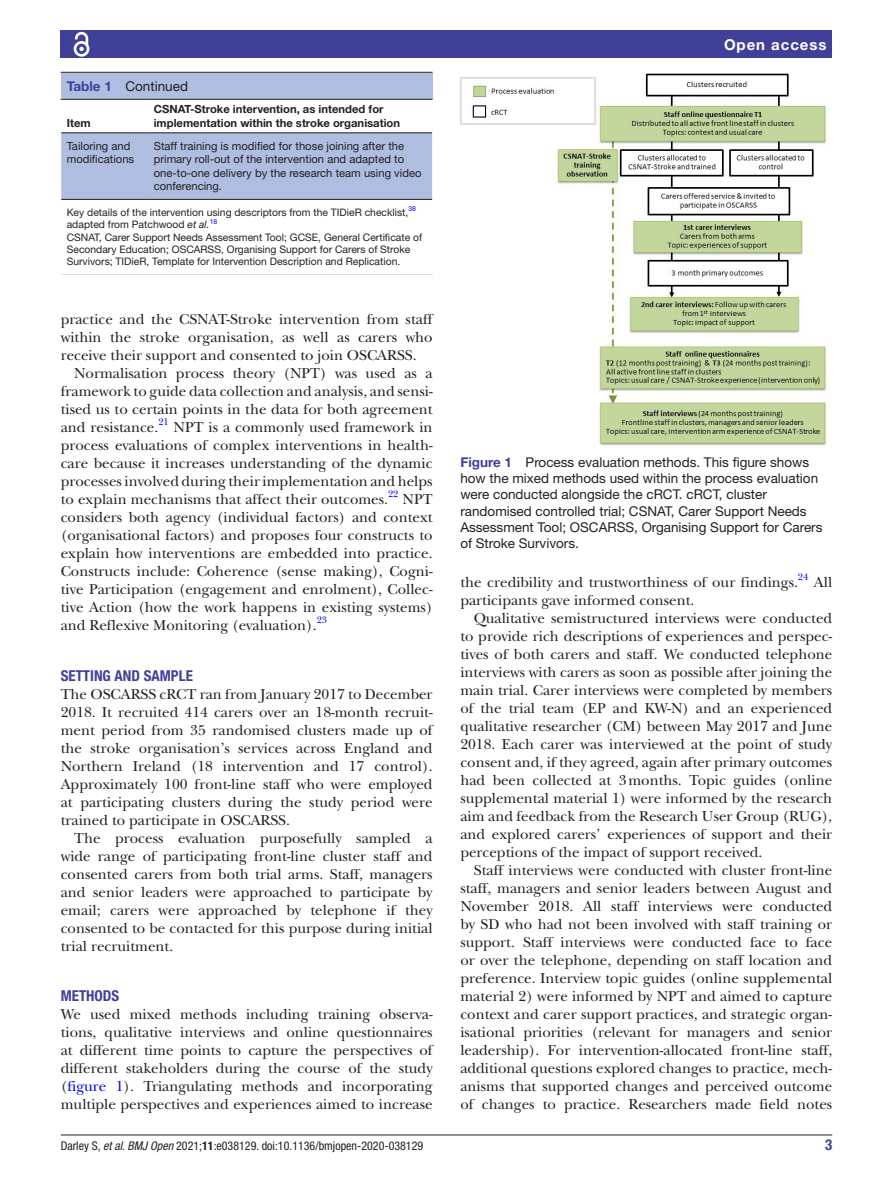
<style>
.page{position:relative;width:893px;height:1191px;background:#fff}
.page>*{position:absolute;margin:0;border:0;box-sizing:border-box;transform-origin:0 0}
.t1{font:15px/18px "New Baskerville";color:#231f20;text-align:justify}
.t2{font:700 condensed 15px "Helvetica Neue LT Std";color:#414099}
.t3{font:700 15px "Helvetica Neue LT Std";letter-spacing:.065em;color:#fff}
.t4{font:13.5px/16.2px "Helvetica Neue LT Std";color:#231f20}
.t5{font:condensed 12px "Helvetica Neue LT Std";color:#231f20}
.t6{font:11.25px/13.5px "Helvetica Neue LT Std";color:#231f20}
.t7{font:700 11.25px/13.5px "Helvetica Neue LT Std";color:#231f20}
.t8{font:10.35px/12.5px "Helvetica Neue LT Std";color:#231f20}
.t9{font:9.9px "New Baskerville";color:#00f}
.t10{font:6.9px "Helvetica Neue LT Std";color:#00f}
.s1{font-weight:700;color:#414099}
.s2{font-style:italic}
.s3{color:#00f}
.s4{font-weight:700}
</style>
<div class="page">
<hr style="left:61px;top:1134px;width:771px;height:1px;background:#231f20">
<div style="left:61px;top:31px;width:771px;height:27px;background:#414099"></div>
<svg style="left:73px;top:31px;width:17px;height:26px"></svg>
<div style="left:61px;top:91px;width:372px;height:183px;background:#afbde1"></div>
<div style="left:61px;top:100px;width:371px;height:174px;background:#fff"></div>
<svg style="left:61px;top:133px;width:371px;height:66px"></svg>
<hr style="left:61px;top:99px;width:87px;height:1px;background:#231f20">
<hr style="left:61px;top:132px;width:87px;height:1px;background:#231f20">
<hr style="left:148px;top:99px;width:285px;height:1px;background:#231f20">
<hr style="left:148px;top:132px;width:284px;height:1px;background:#231f20">
<hr style="left:61px;top:199px;width:87px;height:1px;background:#231f20">
<hr style="left:148px;top:199px;width:284px;height:1px;background:#231f20">
<hr style="left:432px;top:100px;width:1px;height:33px;background:#fff">
<hr style="left:432px;top:133px;width:1px;height:66px;background:#fff">
<hr style="left:432px;top:199px;width:1px;height:75px;background:#fff">
<hr style="left:67px;top:227px;width:366px;height:2px;background:#fff">
<hr style="left:67px;top:265px;width:366px;height:1px;background:#fff">
<div style="left:61px;top:73px;width:372px;height:18px;background:#afbde1"></div>
<hr style="left:61px;top:72px;width:372px;height:1px;background:#231f20">
<img style="left:460px;top:73px;width:371px;height:373px">
<p class="t4" style="left:67px;top:78px;width:123px"><span class="s1">Table 1</span> Continued</p>
<p class="t7" style="left:67px;top:116px;width:25px">Item</p>
<p class="t7" style="left:154px;top:102px;width:248px">CSNAT-Stroke intervention, as intended for implementation within the stroke organisation</p>
<p class="t6" style="left:67px;top:139px;width:69px">Tailoring and modifications</p>
<p class="t6" style="left:154px;top:139px;width:269px">Staff training is modified for those joining after the primary roll-out of the intervention and adapted to one-to-one delivery by the research team using video conferencing.</p>
<p class="t8" style="left:67px;top:206px;width:343px">Key details of the intervention using descriptors from the TIDieR checklist,</p>
<p class="t10" style="left:408px;top:204px;width:9px">38</p>
<p class="t8" style="left:67px;top:218px;width:145px">adapted from Patchwood <span class="s2">et al.</span></p>
<p class="t10" style="left:210px;top:217px;width:9px">18</p>
<p class="t8" style="left:67px;top:231px;width:357px">CSNAT, Carer Support Needs Assessment Tool; GCSE, General Certificate of<br>Secondary Education; OSCARSS, Organising Support for Carers of Stroke<br>Survivors; TIDieR, Template for Intervention Description and Replication.</p>
<p class="t1" style="left:61px;top:310px;width:373px">practice and the CSNAT-Stroke intervention from staff within the stroke organisation, as well as carers who receive their support and consented to join OSCARSS.</p>
<p class="t1" style="left:61px;top:364px;width:373px;text-indent:14px">Normalisation process theory (NPT) was used as a framework to guide data collection and analysis, and sensi&shy;tised us to certain points in the data for both agreement and resistance.</p>
<p class="t9" style="left:158px;top:416px;width:12px">21</p>
<p class="t1" style="left:61px;top:418px;width:373px;text-indent:113px">NPT is a commonly used framework in process evaluations of complex interventions in health&shy;care because it increases understanding of the dynamic processes involved during their implementation and helps to explain mechanisms that affect their outcomes.</p>
<p class="t9" style="left:388px;top:488px;width:12px">22</p>
<p class="t1" style="left:61px;top:490px;width:373px;text-indent:342px">NPT considers both agency (individual factors) and context (organisational factors) and proposes four constructs to explain how interventions are embedded into practice.<br>Constructs include: Coherence (sense making), Cogni&shy;tive Participation (engagement and enrolment), Collec&shy;tive Action (how the work happens in existing systems) and Reflexive Monitoring (evaluation).</p>
<p class="t9" style="left:317px;top:614px;width:12px">23</p>
<p class="t2" style="left:61px;top:666px;width:134px">SETTING AND SAMPLE</p>
<p class="t1" style="left:61px;top:685px;width:373px">The OSCARSS cRCT ran from January 2017 to December 2018. It recruited 414 carers over an 18-month recruit&shy;ment period from 35 randomised clusters made up of the stroke organisation’s services across England and Northern Ireland (18 intervention and 17 control).<br>Approximately 100 front-line staff who were employed at participating clusters during the study period were trained to participate in OSCARSS.</p>
<p class="t1" style="left:61px;top:829px;width:373px;text-indent:14px">The process evaluation purposefully sampled a wide range of participating front-line cluster staff and consented carers from both trial arms. Staff, managers and senior leaders were approached to participate by email; carers were approached by telephone if they consented to be contacted for this purpose during initial trial recruitment.</p>
<p class="t2" style="left:61px;top:987px;width:60px">METHODS</p>
<p class="t1" style="left:61px;top:1005px;width:373px">We used mixed methods including training observa&shy;tions, qualitative interviews and online questionnaires at different time points to capture the perspectives of different stakeholders during the course of the study (<span class="s3">figure 1</span>). Triangulating methods and incorporating multiple perspectives and experiences aimed to increase</p>
<p class="t3" style="left:724px;top:35px;width:104px">Open access</p>
<p class="t4" style="left:460px;top:454px;width:364px"><span class="s1">Figure 1</span> Process evaluation methods. This figure shows how the mixed methods used within the process evaluation were conducted alongside the cRCT. cRCT, cluster randomised controlled trial; CSNAT, Carer Support Needs Assessment Tool; OSCARSS, Organising Support for Carers of Stroke Survivors.</p>
<p class="t1" style="left:460px;top:573px;width:339px">the credibility and trustworthiness of our findings.</p>
<p class="t9" style="left:798px;top:571px;width:12px">24</p>
<p class="t1" style="left:814px;top:573px;width:20px">All</p>
<p class="t1" style="left:460px;top:591px;width:236px">participants gave informed consent.</p>
<p class="t1" style="left:474px;top:609px;width:360px">Qualitative semistructured interviews were conducted</p>
<p class="t1" style="left:460px;top:627px;width:373px">to provide rich descriptions of experiences and perspec-</p>
<p class="t1" style="left:460px;top:645px;width:373px">tives of both carers and staff. We conducted telephone</p>
<p class="t1" style="left:460px;top:663px;width:373px">interviews with carers as soon as possible after joining the</p>
<p class="t1" style="left:460px;top:681px;width:373px">main trial. Carer interviews were completed by members</p>
<p class="t1" style="left:460px;top:699px;width:373px">of the trial team (EP and KW-N) and an experienced</p>
<p class="t1" style="left:460px;top:717px;width:373px">qualitative researcher (CM) between May 2017 and June</p>
<p class="t1" style="left:460px;top:735px;width:373px">2018. Each carer was interviewed at the point of study</p>
<p class="t1" style="left:460px;top:753px;width:373px">consent and, if they agreed, again after primary outcomes</p>
<p class="t1" style="left:460px;top:771px;width:373px">had been collected at 3months. Topic guides (online</p>
<p class="t1" style="left:460px;top:789px;width:373px">supplemental material 1) were informed by the research</p>
<p class="t1" style="left:460px;top:807px;width:373px">aim and feedback from the Research User Group (RUG),</p>
<p class="t1" style="left:460px;top:825px;width:373px">and explored carers’ experiences of support and their</p>
<p class="t1" style="left:460px;top:843px;width:304px">perceptions of the impact of support received.</p>
<p class="t1" style="left:474px;top:861px;width:360px">Staff interviews were conducted with cluster front-line</p>
<p class="t1" style="left:460px;top:879px;width:373px">staff, managers and senior leaders between August and</p>
<p class="t1" style="left:460px;top:897px;width:373px">November 2018. All staff interviews were conducted</p>
<p class="t1" style="left:460px;top:915px;width:373px">by SD who had not been involved with staff training or</p>
<p class="t1" style="left:460px;top:933px;width:373px">support. Staff interviews were conducted face to face</p>
<p class="t1" style="left:460px;top:951px;width:373px">or over the telephone, depending on staff location and</p>
<p class="t1" style="left:460px;top:969px;width:373px">preference. Interview topic guides (online supplemental</p>
<p class="t1" style="left:460px;top:987px;width:373px">material 2) were informed by NPT and aimed to capture</p>
<p class="t1" style="left:460px;top:1005px;width:373px">context and carer support practices, and strategic organ-</p>
<p class="t1" style="left:460px;top:1023px;width:373px">isational priorities (relevant for managers and senior</p>
<p class="t1" style="left:460px;top:1041px;width:373px">leadership). For intervention-allocated front-line staff,</p>
<p class="t1" style="left:460px;top:1059px;width:373px">additional questions explored changes to practice, mech-</p>
<p class="t1" style="left:460px;top:1077px;width:373px">anisms that supported changes and perceived outcome</p>
<p class="t1" style="left:460px;top:1095px;width:373px">of changes to practice. Researchers made field notes</p>
<p class="t5" style="left:61px;top:1138px;width:364px">Darley S, <span class="s2">et al</span>. <span class="s2">BMJ Open</span> 2021;<span class="s4">11</span>:e038129. doi:10.1136/bmjopen-2020-038129</p>
<p class="t2" style="left:825px;top:1135px;width:9px">3</p>
</div>
